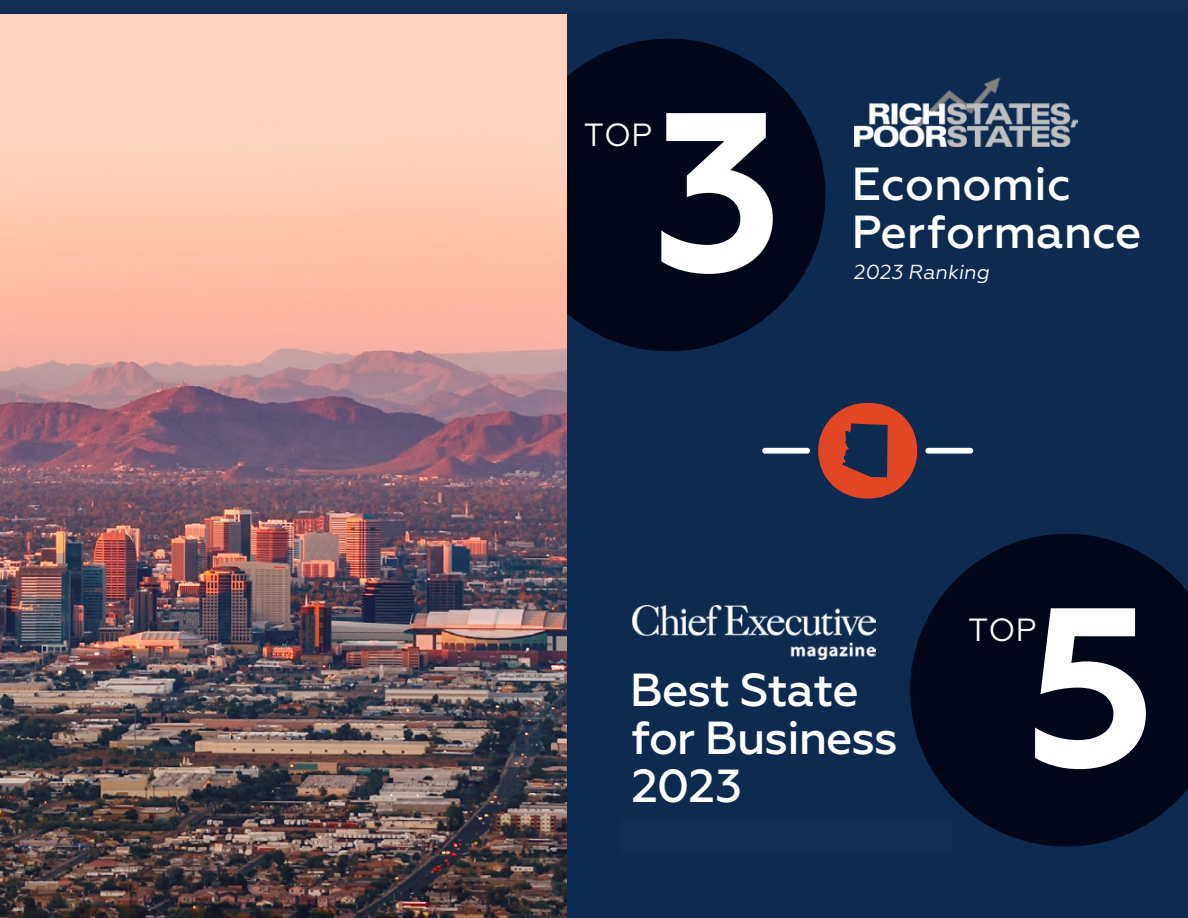
<style>
.page{position:relative;width:1188px;height:918px;background:#fff}
.page>*{position:absolute;margin:0;border:0;box-sizing:border-box;transform-origin:0 0}
.t1{font:700 225.3px "Geometria";color:#fff}
.t2{font:500 46.35px/48.3px "Geometria";letter-spacing:-.025em;color:#fff}
.t3{font:500 46.35px/48.3px "Geometria";color:#fff}
.t4{font:32.1px "Geometria";color:#fff}
.t5{font:italic 20.25px "Geometria";color:#fff}
</style>
<div class="page">
<img style="left:0;top:14px;width:567px;height:904px">
<div style="left:567px;top:0;width:621px;height:918px;background:#0d2b51"></div>
<svg style="left:567px;top:39px;width:258px;height:312px;fill:#000719"></svg>
<svg style="left:910px;top:534px;width:278px;height:313px;fill:#000719"></svg>
<svg style="left:818px;top:403px;width:99px;height:96px"></svg>
<div style="left:928px;top:448px;width:42px;height:6px;background:#fff"></div>
<div style="left:765px;top:448px;width:42px;height:6px;background:#fff"></div>
<div style="left:621px;top:820px;width:330px;height:34px;background:#132c52"></div>
<div style="left:0;top:0;width:1188px;height:14px;background:#132c52"></div>
<img style="left:854px;top:78px;width:224px;height:69px">
<img style="left:633px;top:606px;width:243px;height:54px">
<p class="t4" style="left:584px;top:116px;width:70px">TOP</p>
<p class="t1" style="left:653px;top:58px;width:131px">3</p>
<p class="t3" style="left:851px;top:160px;width:292px">Economic<br>Performance</p>
<p class="t5" style="left:853px;top:260px;width:137px">2023 Ranking</p>
<p class="t2" style="left:630px;top:666px;width:269px">Best State for Business<br>2023</p>
<p class="t4" style="left:968px;top:612px;width:70px">TOP</p>
<p class="t1" style="left:1024px;top:554px;width:134px">5</p>
</div>
